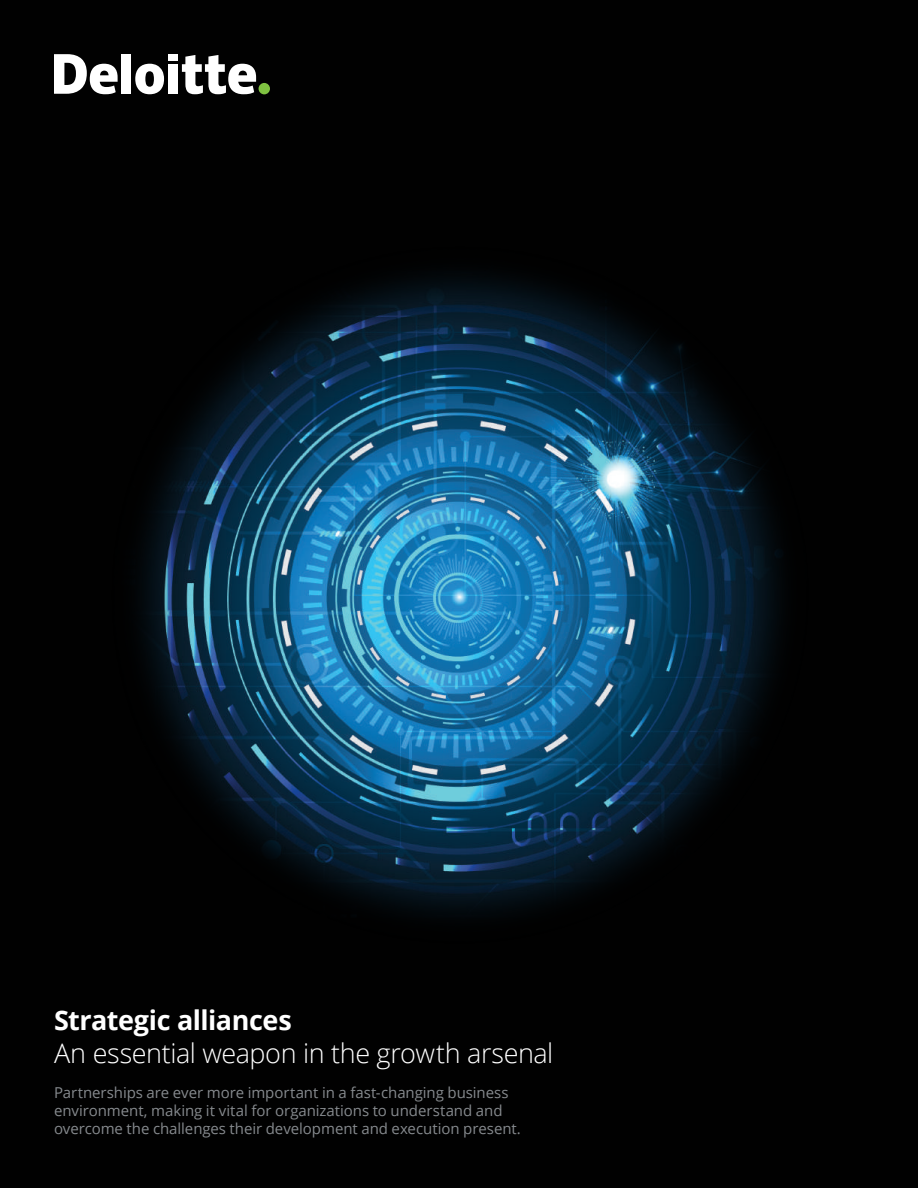
<style>
.page{position:relative;width:918px;height:1188px;background:#010101}
.page>*{position:absolute;margin:0;border:0;box-sizing:border-box;transform-origin:0 0}
.t1{font:300 27px "Open Sans";letter-spacing:-.015em;color:#fff}
.t2{font:700 27px "Open Sans";letter-spacing:-.02em;color:#fff}
.t3{font:15px/18px "Open Sans";letter-spacing:-.005em;color:#868a8e}
</style>
<div class="page">
<div style="left:259px;top:83px;width:11px;height:11px;background:#7fc241;border-radius:50%"></div>
<div style="left:121px;top:54px;width:10px;height:40px;background:#fff"></div>
<svg style="left:135px;top:64px;width:29px;height:30px"></svg>
<div style="left:168px;top:64px;width:10px;height:30px;background:#fff"></div>
<div style="left:168px;top:54px;width:10px;height:7px;background:#fff"></div>
<svg style="left:182px;top:55px;width:74px;height:39px"></svg>
<svg style="left:54px;top:54px;width:64px;height:40px"></svg>
<img style="left:109px;top:244px;width:700px;height:700px;border-radius:350px">
<h1 class="t2" style="left:54px;top:1001px;width:239px">Strategic alliances</h1>
<h1 class="t1" style="left:54px;top:1034px;width:501px">An essential weapon in the growth arsenal</h1>
<p class="t3" style="left:54px;top:1083px;width:468px">Partnerships are ever more important in a fast-changing business environment, making it vital for organizations to understand and overcome the challenges their development and execution present.</p>
</div>
